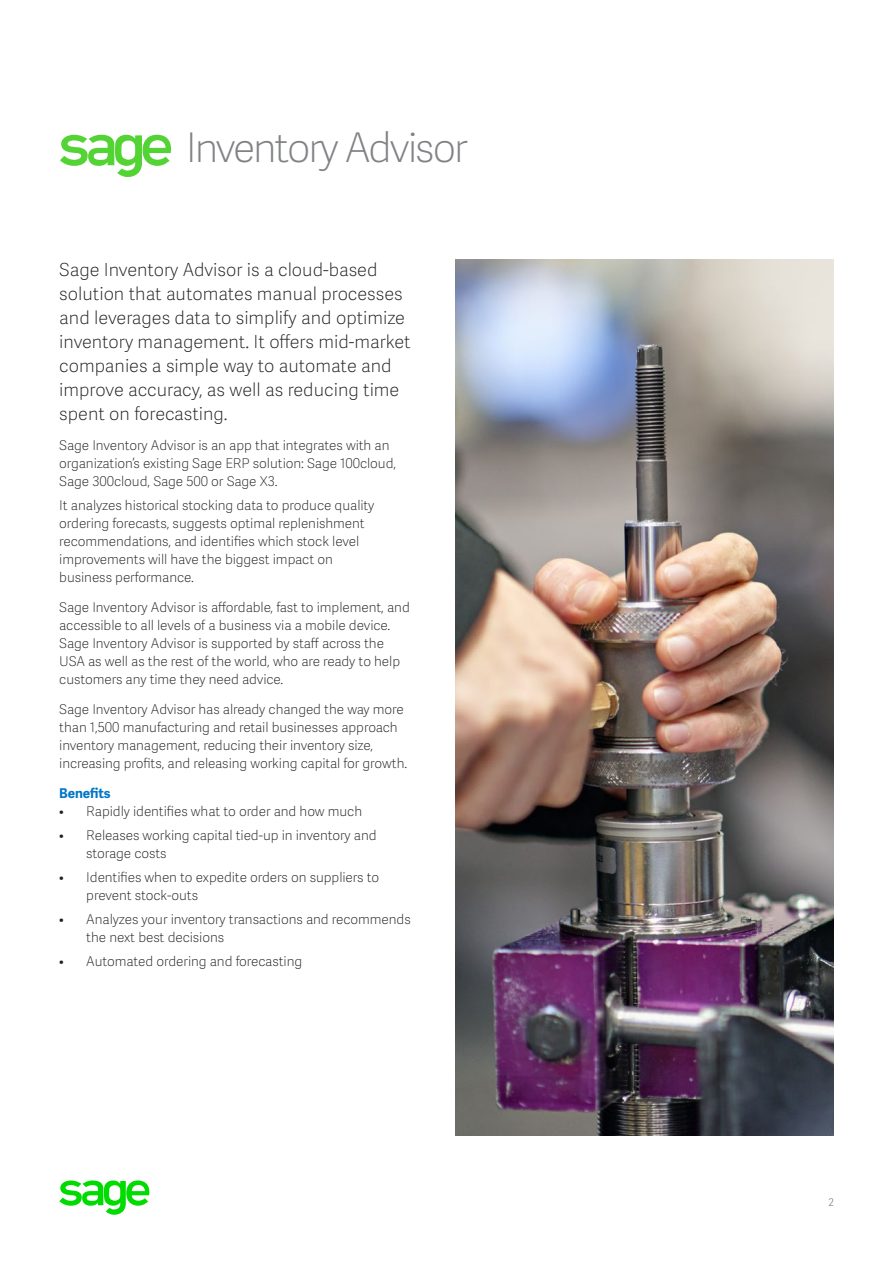
<style>
.page{position:relative;width:893px;height:1263px;background:#fff}
.page>*{position:absolute;margin:0;border:0;box-sizing:border-box;transform-origin:0 0}
.t1{font:40.8px "Adelle Sans SAGE Th";letter-spacing:-.05em;color:#808285}
.t2{font:18px/24px "Adelle Sans SAGE Th";color:#231f20}
.t3{font:13.5px/18px "Adelle Sans SAGE Th";letter-spacing:-.005em;color:#231f20}
.t4{font:700 13.5px "Adelle Sans SAGE";letter-spacing:-.005em;color:#0077c8}
.t5{font:10.5px "Adelle Sans SAGE Lt";color:#787d83}
</style>
<div class="page">
<svg style="left:59px;top:1181px;width:91px;height:34px"></svg>
<img style="left:455px;top:260px;width:378px;height:875px">
<svg style="left:60px;top:135px;width:111px;height:42px"></svg>
<h1 class="t1" style="left:186px;top:119px;width:284px">Inventory Advisor</h1>
<p class="t2" style="left:59px;top:257px;width:353px">Sage Inventory Advisor is a cloud-based solution that automates manual processes and leverages data to simplify and optimize inventory management. It offers mid-market companies a simple way to automate and improve accuracy, as well as reducing time spent on forecasting.</p>
<p class="t3" style="left:59px;top:436px;width:338px">Sage Inventory Advisor is an app that integrates with an organization’s existing Sage ERP solution: Sage 100cloud,<br>Sage 300cloud, Sage 500 or Sage X3.</p>
<p class="t3" style="left:59px;top:496px;width:317px">It analyzes historical stocking data to produce quality ordering forecasts, suggests optimal replenishment recommendations, and identifies which stock level improvements will have the biggest impact on business performance.</p>
<p class="t3" style="left:59px;top:598px;width:352px">Sage Inventory Advisor is affordable, fast to implement, and accessible to all levels of a business via a mobile device.<br>Sage Inventory Advisor is supported by staff across the USA as well as the rest of the world, who are ready to help customers any time they need advice.</p>
<p class="t3" style="left:59px;top:700px;width:349px">Sage Inventory Advisor has already changed the way more than 1,500 manufacturing and retail businesses approach inventory management, reducing their inventory size, increasing profits, and releasing working capital for growth.</p>
<p class="t4" style="left:59px;top:783px;width:53px">Benefits</p>
<p class="t3" style="left:59px;top:802px;width:304px">• Rapidly identifies what to order and how much</p>
<p class="t3" style="left:86px;top:826px;width:292px;text-indent:-27px">• Releases working capital tied-up in inventory and storage costs</p>
<p class="t3" style="left:86px;top:868px;width:294px;text-indent:-27px">• Identifies when to expedite orders on suppliers to prevent stock-outs</p>
<p class="t3" style="left:86px;top:910px;width:326px;text-indent:-27px">• Analyzes your inventory transactions and recommends the next best decisions</p>
<p class="t3" style="left:59px;top:952px;width:244px">• Automated ordering and forecasting</p>
<p class="t5" style="left:828px;top:1195px;width:7px">2</p>
</div>
